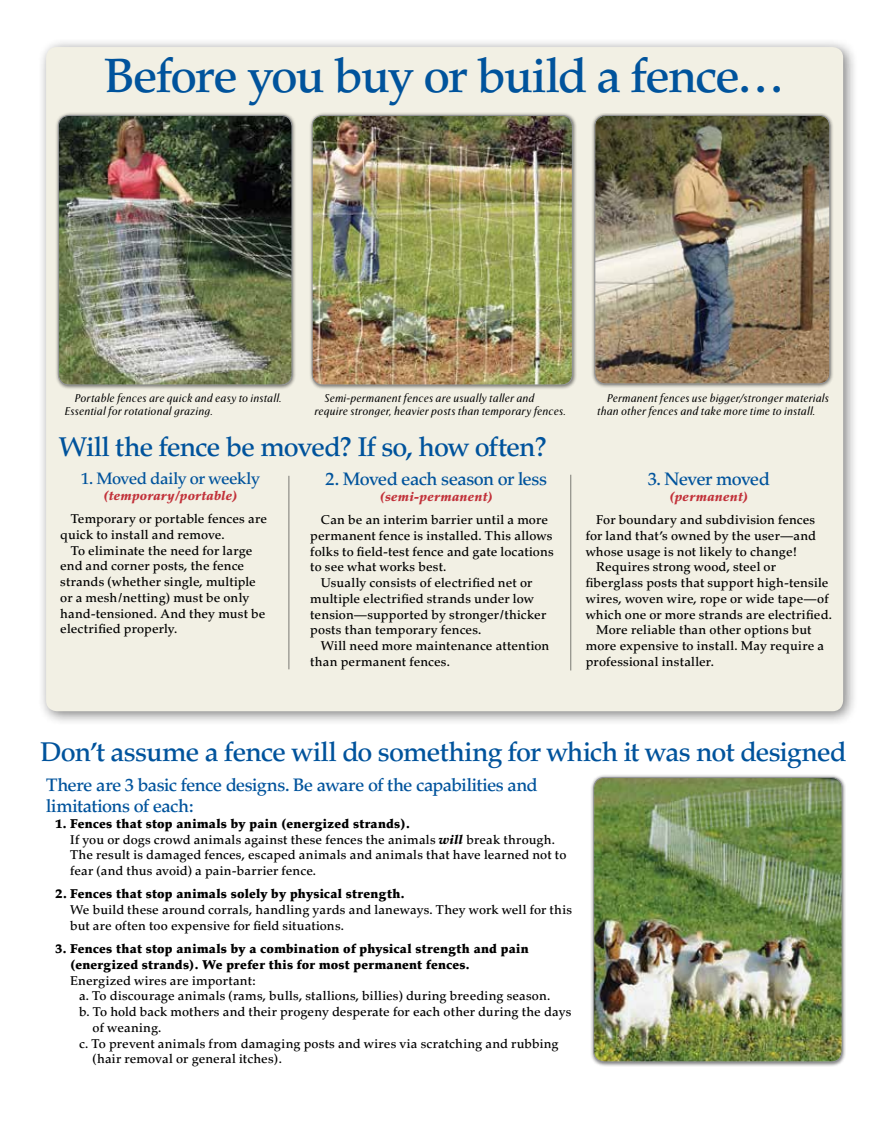
<style>
.page{position:relative;width:891px;height:1134px;background:#fff}
.page>*{position:absolute;margin:0;border:0;box-sizing:border-box;transform-origin:0 0}
.t1{font:500 48px "Palatino";letter-spacing:-.04em;color:#00539c}
.t2{font:500 27px "Palatino";letter-spacing:-.035em;color:#00539c}
.t3{font:500 18px/21px "Palatino";letter-spacing:-.03em;color:#00539c}
.t4{font:500 16.5px "Palatino";letter-spacing:-.03em;color:#00539c}
.t5{font:500 12.75px/15.8px "Palatino";letter-spacing:.01em;color:#000}
.t6{font:900 12.75px/15.8px "Palatino";letter-spacing:.02em;color:#000}
.t7{font:italic 900 12.75px "Palatino";letter-spacing:.02em;color:#c2323a}
.t8{font:italic 11.25px/13.5px "Exemplar Pro";letter-spacing:.02em;color:#000}
.s1{font-weight:900}
.s2{font-weight:900;font-style:italic}
</style>
<div class="page">
<div style="left:590px;top:775px;width:256px;height:292px;background:#000;opacity:.5"></div>
<img style="left:594px;top:777px;width:248px;height:285px">
<div style="left:593px;top:777px;width:249px;height:285px;border:1px solid #939598;border-radius:11px"></div>
<div style="left:37px;top:38px;width:821px;height:689px;background:#000;opacity:.5"></div>
<div style="left:46px;top:47px;width:797px;height:664px;background:#f2f0e4;border-radius:11px"></div>
<div style="left:55px;top:113px;width:242px;height:277px;background:#000;opacity:.5"></div>
<img style="left:58px;top:115px;width:234px;height:270px">
<div style="left:58px;top:115px;width:234px;height:270px;border:1px solid #939598;border-radius:11px"></div>
<div style="left:309px;top:113px;width:268px;height:277px;background:#000;opacity:.5"></div>
<img style="left:312px;top:115px;width:260px;height:270px">
<div style="left:312px;top:115px;width:261px;height:270px;border:1px solid #939598;border-radius:11px"></div>
<div style="left:592px;top:113px;width:242px;height:276px;background:#000;opacity:.5"></div>
<img style="left:595px;top:115px;width:235px;height:269px">
<div style="left:594px;top:115px;width:236px;height:269px;border:1px solid #939598;border-radius:11px"></div>
<hr style="left:289px;top:476px;width:1px;height:193px;background:#000">
<hr style="left:570px;top:475px;width:1px;height:196px;background:#000">
<h1 class="t1" style="left:104px;top:48px;width:682px">Before you buy or build a fence…</h1>
<p class="t8" style="left:65px;top:391px;width:218px;text-indent:10px">Portable fences are quick and easy to install.<br>Essential for rotational grazing.</p>
<p class="t8" style="left:314px;top:391px;width:253px;text-indent:10px">Semi-permanent fences are usually taller and require stronger, heavier posts than temporary fences.</p>
<p class="t8" style="left:597px;top:391px;width:233px;text-indent:10px">Permanent fences use bigger/stronger materials than other fences and take more time to install.</p>
<h2 class="t2" style="left:59px;top:431px;width:490px">Will the fence be moved? If so, how often?</h2>
<p class="t4" style="left:81px;top:469px;width:180px">1. Moved daily or weekly</p>
<p class="t7" style="left:104px;top:488px;width:135px">(temporary/portable)</p>
<p class="t5" style="left:60px;top:511px;width:208px;text-indent:11px">Temporary or portable fences are quick to install and remove.</p>
<p class="t5" style="left:60px;top:543px;width:207px;text-indent:11px">To eliminate the need for large end and corner posts, the fence strands (whether single, multiple or a mesh/netting) must be only hand-tensioned. And they must be electrified properly.</p>
<h3 class="t3" style="left:326px;top:469px;width:223px">2. Moved each season or less</h3>
<p class="t7" style="left:380px;top:489px;width:115px">(semi-permanent)</p>
<p class="t5" style="left:321px;top:512px;width:229px">Can be an interim barrier until a more</p>
<p class="t5" style="left:310px;top:528px;width:244px">permanent fence is installed. This allows</p>
<p class="t5" style="left:310px;top:544px;width:245px">folks to field-test fence and gate locations</p>
<p class="t5" style="left:310px;top:559px;width:138px">to see what works best.</p>
<p class="t5" style="left:321px;top:575px;width:213px">Usually consists of electrified net or</p>
<p class="t5" style="left:310px;top:591px;width:225px">multiple electrified strands under low</p>
<p class="t5" style="left:310px;top:607px;width:237px">tension—supported by stronger/thicker</p>
<p class="t5" style="left:310px;top:622px;width:173px">posts than temporary fences.</p>
<p class="t5" style="left:321px;top:638px;width:230px">Will need more maintenance attention</p>
<p class="t5" style="left:310px;top:654px;width:141px">than permanent fences.</p>
<h3 class="t3" style="left:648px;top:469px;width:123px">3. Never moved</h3>
<p class="t7" style="left:670px;top:489px;width:80px">(permanent)</p>
<p class="t5" style="left:596px;top:512px;width:221px">For boundary and subdivision fences</p>
<p class="t5" style="left:586px;top:528px;width:232px">for land that’s owned by the user—and</p>
<p class="t5" style="left:586px;top:544px;width:213px">whose usage is not likely to change!</p>
<p class="t5" style="left:596px;top:559px;width:181px">Requires strong wood, steel or</p>
<p class="t5" style="left:586px;top:575px;width:244px">fiberglass posts that support high-tensile</p>
<p class="t5" style="left:586px;top:591px;width:244px">wires, woven wire, rope or wide tape—of</p>
<p class="t5" style="left:586px;top:607px;width:248px">which one or more strands are electrified.</p>
<p class="t5" style="left:596px;top:622px;width:217px">More reliable than other options but</p>
<p class="t5" style="left:586px;top:638px;width:240px">more expensive to install. May require a</p>
<p class="t5" style="left:586px;top:654px;width:130px">professional installer.</p>
<h2 class="t2" style="left:40px;top:736px;width:808px">Don’t assume a fence will do something for which it was not designed</h2>
<h3 class="t3" style="left:46px;top:775px;width:493px">There are 3 basic fence designs. Be aware of the capabilities and limitations of each:</h3>
<p class="t5" style="left:70px;top:816px;width:498px;text-indent:-15px"><span class="s1">1. Fences that stop animals by pain (energized strands).<br></span>If you or dogs crowd animals against these fences the animals <span class="s2">will</span> break through.<br>The result is damaged fences, escaped animals and animals that have learned not to fear (and thus avoid) a pain-barrier fence.</p>
<p class="t6" style="left:55px;top:886px;width:351px">2. Fences that stop animals solely by physical strength.</p>
<p class="t5" style="left:70px;top:902px;width:504px">We build these around corrals, handling yards and laneways. They work well for this but are often too expensive for field situations.</p>
<p class="t6" style="left:70px;top:941px;width:460px;text-indent:-15px">3. Fences that stop animals by a combination of physical strength and pain (energized strands). We prefer this for most permanent fences.</p>
<p class="t5" style="left:70px;top:973px;width:187px">Energized wires are important:</p>
<p class="t5" style="left:79px;top:988px;width:473px">a. To discourage animals (rams, bulls, stallions, billies) during breeding season.</p>
<p class="t5" style="left:79px;top:1004px;width:494px">b. To hold back mothers and their progeny desperate for each other during the days</p>
<p class="t5" style="left:93px;top:1020px;width:70px">of weaning.</p>
<p class="t5" style="left:79px;top:1036px;width:481px">c. To prevent animals from damaging posts and wires via scratching and rubbing</p>
<p class="t5" style="left:93px;top:1051px;width:191px">(hair removal or general itches).</p>
</div>
